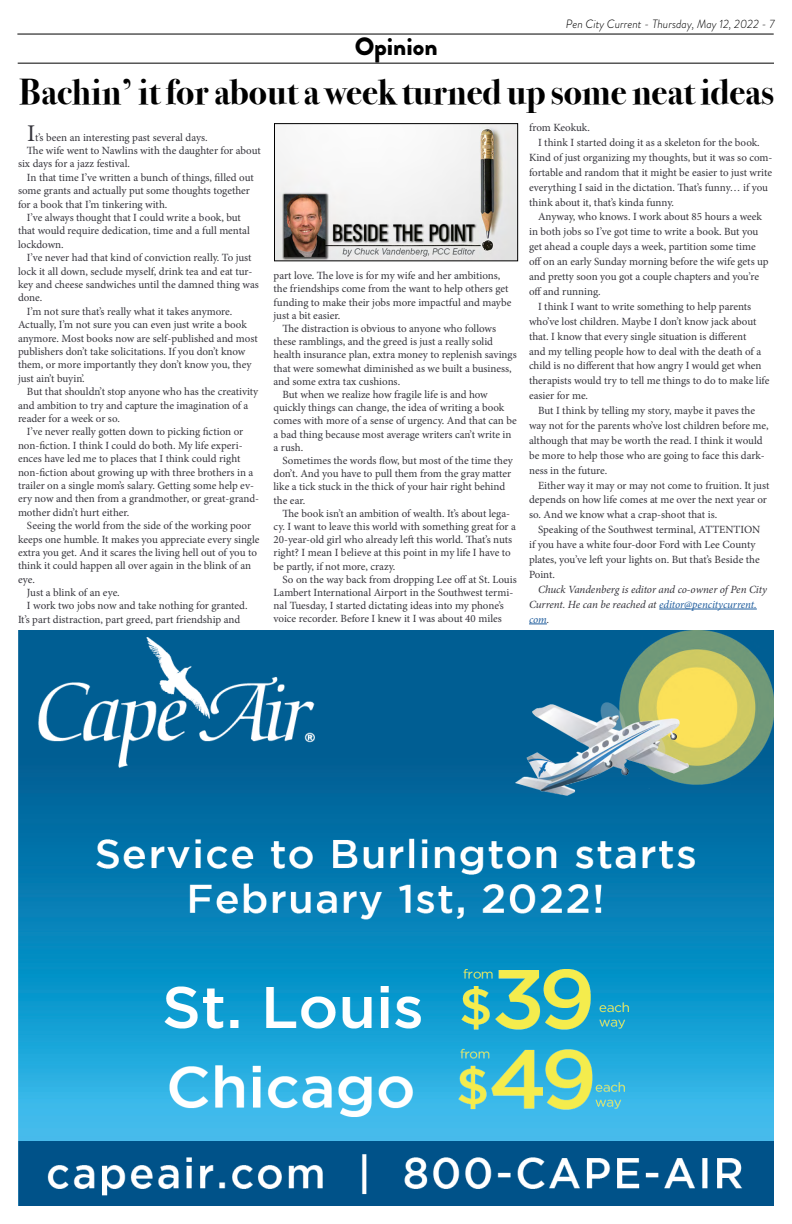
<style>
.page{position:relative;width:792px;height:1224px;background:#fff}
.page>*{position:absolute;margin:0;border:0;box-sizing:border-box;transform-origin:0 0}
.t1{font:700 36px "Bodoni Svty Two ITCTT";color:#000}
.t2{font:900 25px "Brandon Grotesque";color:#000}
.t3{font:italic 300 12px "Brandon Grotesque";color:#000}
.t4{font:11px/13.2px "Minion Pro";letter-spacing:-.005em;color:#35343b}
.t5{font:italic 11px/14.9px "Minion Pro";letter-spacing:-.005em;color:#35343b}
.s1{font-size:24px}
.s2{color:#215e9e}
</style>
<div class="page">
<hr style="left:17px;top:34px;width:757px;height:1px;background:#000">
<hr style="left:18px;top:63px;width:756px;height:1px;background:#000">
<img style="left:18px;top:630px;width:756px;height:511px">
<img style="left:619px;top:630px;width:155px;height:154px">
<img style="left:516px;top:703px;width:172px;height:92px">
<img style="left:39px;top:638px;width:275px;height:129px">
<img style="left:95px;top:834px;width:602px;height:85px">
<img style="left:162px;top:953px;width:468px;height:89px">
<img style="left:166px;top:1034px;width:460px;height:89px">
<div style="left:18px;top:1141px;width:756px;height:65px;background:#005289"></div>
<img style="left:46px;top:1152px;width:700px;height:44px">
<hr style="left:659px;top:609px;width:98px;height:1px;background:#215e9e">
<svg style="left:529px;top:624px;width:18px;height:1px"></svg>
<img style="left:276px;top:125px;width:240px;height:134px">
<div style="left:274px;top:123px;width:244px;height:138px;border:1px solid #000"></div>
<p class="t3" style="left:566px;top:15px;width:210px">Pen City Current - Thursday, May 12, 2022 - 7</p>
<h2 class="t2" style="left:355px;top:29px;width:84px">Opinion</h2>
<h1 class="t1" style="left:19px;top:62px;width:756px">Bachin’ it for about a week turned up some neat ideas</h1>
<p class="t4" style="left:27px;top:131px;width:182px"><span class="s1">I</span>t’s been an interesting past several days.</p>
<p class="t4" style="left:27px;top:144px;width:235px">The wife went to Nawlins with the daughter for about</p>
<p class="t4" style="left:18px;top:157px;width:113px">six days for a jazz festival.</p>
<p class="t4" style="left:27px;top:171px;width:228px">In that time I’ve written a bunch of things, filled out</p>
<p class="t4" style="left:18px;top:184px;width:234px">some grants and actually put some thoughts together</p>
<p class="t4" style="left:18px;top:197px;width:151px">for a book that I’m tinkering with.</p>
<p class="t4" style="left:27px;top:211px;width:215px">I’ve always thought that I could write a book, but</p>
<p class="t4" style="left:18px;top:224px;width:233px">that would require dedication, time and a full mental</p>
<p class="t4" style="left:18px;top:238px;width:47px">lockdown.</p>
<p class="t4" style="left:27px;top:251px;width:226px">I’ve never had that kind of conviction really. To just</p>
<p class="t4" style="left:18px;top:264px;width:236px">lock it all down, seclude myself, drink tea and eat tur-</p>
<p class="t4" style="left:18px;top:278px;width:243px">key and cheese sandwiches until the damned thing was</p>
<p class="t4" style="left:18px;top:291px;width:26px">done.</p>
<p class="t4" style="left:27px;top:305px;width:207px">I’m not sure that’s really what it takes anymore.</p>
<p class="t4" style="left:18px;top:318px;width:230px">Actually, I’m not sure you can even just write a book</p>
<p class="t4" style="left:18px;top:331px;width:241px">anymore. Most books now are self-published and most</p>
<p class="t4" style="left:18px;top:345px;width:229px">publishers don’t take solicitations. If you don’t know</p>
<p class="t4" style="left:18px;top:358px;width:235px">them, or more importantly they don’t know you, they</p>
<p class="t4" style="left:18px;top:372px;width:68px">just ain’t buyin’.</p>
<p class="t4" style="left:27px;top:385px;width:233px">But that shouldn’t stop anyone who has the creativity</p>
<p class="t4" style="left:18px;top:398px;width:232px">and ambition to try and capture the imagination of a</p>
<p class="t4" style="left:18px;top:412px;width:103px">reader for a week or so.</p>
<p class="t4" style="left:27px;top:425px;width:218px">I’ve never really gotten down to picking fiction or</p>
<p class="t4" style="left:18px;top:439px;width:226px">non-fiction. I think I could do both. My life experi-</p>
<p class="t4" style="left:18px;top:452px;width:224px">ences have led me to places that I think could right</p>
<p class="t4" style="left:18px;top:465px;width:237px">non-fiction about growing up with three brothers in a</p>
<p class="t4" style="left:18px;top:479px;width:238px">trailer on a single mom’s salary. Getting some help ev-</p>
<p class="t4" style="left:18px;top:492px;width:243px">ery now and then from a grandmother, or great-grand-</p>
<p class="t4" style="left:18px;top:506px;width:113px">mother didn’t hurt either.</p>
<p class="t4" style="left:27px;top:519px;width:226px">Seeing the world from the side of the working poor</p>
<p class="t4" style="left:18px;top:532px;width:243px">keeps one humble. It makes you appreciate every single</p>
<p class="t4" style="left:18px;top:546px;width:241px">extra you get. And it scares the living hell out of you to</p>
<p class="t4" style="left:18px;top:559px;width:235px">think it could happen all over again in the blink of an</p>
<p class="t4" style="left:18px;top:573px;width:18px">eye.</p>
<p class="t4" style="left:27px;top:586px;width:94px">Just a blink of an eye.</p>
<p class="t4" style="left:27px;top:599px;width:222px">I work two jobs now and take nothing for granted.</p>
<p class="t4" style="left:18px;top:613px;width:224px">It’s part distraction, part greed, part friendship and</p>
<p class="t4" style="left:529px;top:121px;width:62px">from Keokuk.</p>
<p class="t4" style="left:538px;top:136px;width:223px">I think I started doing it as a skeleton for the book.</p>
<p class="t4" style="left:529px;top:151px;width:245px">Kind of just organizing my thoughts, but it was so com-</p>
<p class="t4" style="left:529px;top:166px;width:245px">fortable and random that it might be easier to just write</p>
<p class="t4" style="left:529px;top:181px;width:241px">everything I said in the dictation. That’s funny… if you</p>
<p class="t4" style="left:529px;top:196px;width:147px">think about it, that’s kinda funny.</p>
<p class="t4" style="left:538px;top:210px;width:225px">Anyway, who knows. I work about 85 hours a week</p>
<p class="t4" style="left:529px;top:225px;width:231px">in both jobs so I’ve got time to write a book. But you</p>
<p class="t4" style="left:529px;top:240px;width:228px">get ahead a couple days a week, partition some time</p>
<p class="t4" style="left:529px;top:255px;width:241px">off on an early Sunday morning before the wife gets up</p>
<p class="t4" style="left:529px;top:270px;width:231px">and pretty soon you got a couple chapters and you’re</p>
<p class="t4" style="left:529px;top:285px;width:73px">off and running.</p>
<p class="t4" style="left:538px;top:300px;width:215px">I think I want to write something to help parents</p>
<p class="t4" style="left:529px;top:315px;width:229px">who’ve lost children. Maybe I don’t know jack about</p>
<p class="t4" style="left:529px;top:330px;width:219px">that. I know that every single situation is different</p>
<p class="t4" style="left:529px;top:344px;width:234px">and my telling people how to deal with the death of a</p>
<p class="t4" style="left:529px;top:359px;width:234px">child is no different that how angry I would get when</p>
<p class="t4" style="left:529px;top:374px;width:242px">therapists would try to tell me things to do to make life</p>
<p class="t4" style="left:529px;top:389px;width:61px">easier for me.</p>
<p class="t4" style="left:538px;top:404px;width:219px">But I think by telling my story, maybe it paves the</p>
<p class="t4" style="left:529px;top:419px;width:241px">way not for the parents who’ve lost children before me,</p>
<p class="t4" style="left:529px;top:434px;width:235px">although that may be worth the read. I think it would</p>
<p class="t4" style="left:529px;top:449px;width:237px">be more to help those who are going to face this dark-</p>
<p class="t4" style="left:529px;top:464px;width:80px">ness in the future.</p>
<p class="t4" style="left:538px;top:479px;width:233px">Either way it may or may not come to fruition. It just</p>
<p class="t4" style="left:529px;top:493px;width:239px">depends on how life comes at me over the next year or</p>
<p class="t4" style="left:529px;top:508px;width:190px">so. And we know what a crap-shoot that is.</p>
<p class="t4" style="left:538px;top:523px;width:224px">Speaking of the Southwest terminal, ATTENTION</p>
<p class="t4" style="left:529px;top:538px;width:228px">if you have a white four-door Ford with Lee County</p>
<p class="t4" style="left:529px;top:553px;width:232px">plates, you’ve left your lights on. But that’s Beside the</p>
<p class="t4" style="left:529px;top:568px;width:27px">Point.</p>
<p class="t5" style="left:529px;top:582px;width:239px;text-indent:9px">Chuck Vandenberg is editor and co-owner of Pen City<br>Current. He can be reached at <span class="s2">editor@pencitycurrent. com</span>.</p>
<p class="t4" style="left:274px;top:269px;width:239px">part love. The love is for my wife and her ambitions, the friendships come from the want to help others get funding to make their jobs more impactful and maybe just a bit easier.</p>
<p class="t4" style="left:283px;top:322px;width:215px">The distraction is obvious to anyone who follows</p>
<p class="t4" style="left:274px;top:335px;width:221px">these ramblings, and the greed is just a really solid</p>
<p class="t4" style="left:274px;top:348px;width:245px">health insurance plan, extra money to replenish savings</p>
<p class="t4" style="left:274px;top:362px;width:240px">that were somewhat diminished as we built a business,</p>
<p class="t4" style="left:274px;top:375px;width:128px">and some extra tax cushions.</p>
<p class="t4" style="left:283px;top:388px;width:207px">But when we realize how fragile life is and how</p>
<p class="t4" style="left:274px;top:401px;width:232px">quickly things can change, the idea of writing a book</p>
<p class="t4" style="left:274px;top:414px;width:245px">comes with more of a sense of urgency. And that can be</p>
<p class="t4" style="left:274px;top:428px;width:240px">a bad thing because most average writers can’t write in</p>
<p class="t4" style="left:274px;top:441px;width:31px">a rush.</p>
<p class="t4" style="left:283px;top:454px;width:232px">Sometimes the words flow, but most of the time they</p>
<p class="t4" style="left:274px;top:467px;width:239px">don’t. And you have to pull them from the gray matter</p>
<p class="t4" style="left:274px;top:480px;width:233px">like a tick stuck in the thick of your hair right behind</p>
<p class="t4" style="left:274px;top:494px;width:33px">the ear.</p>
<p class="t4" style="left:283px;top:507px;width:229px">The book isn’t an ambition of wealth. It’s about lega-</p>
<p class="t4" style="left:274px;top:520px;width:244px">cy. I want to leave this world with something great for a</p>
<p class="t4" style="left:274px;top:533px;width:240px">20-year-old girl who already left this world. That’s nuts</p>
<p class="t4" style="left:274px;top:546px;width:239px">right? I mean I believe at this point in my life I have to</p>
<p class="t4" style="left:274px;top:560px;width:123px">be partly, if not more, crazy.</p>
<p class="t4" style="left:283px;top:573px;width:236px">So on the way back from dropping Lee off at St. Louis</p>
<p class="t4" style="left:274px;top:586px;width:241px">Lambert International Airport in the Southwest termi-</p>
<p class="t4" style="left:274px;top:599px;width:232px">nal Tuesday, I started dictating ideas into my phone’s</p>
<p class="t4" style="left:274px;top:612px;width:230px">voice recorder. Before I knew it I was about 40 miles</p>
</div>
